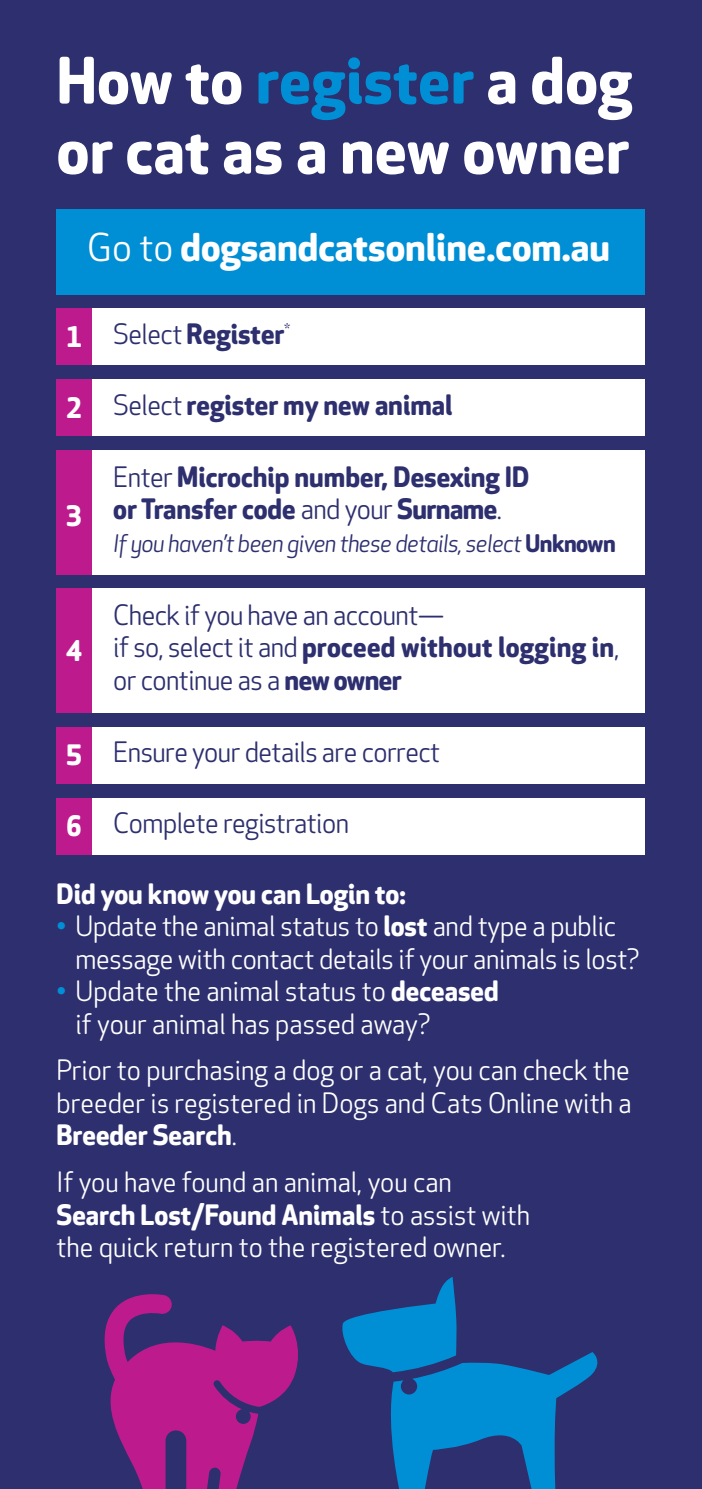
<style>
.page{position:relative;width:702px;height:1489px;background:#fff}
.page>*{position:absolute;margin:0;border:0;box-sizing:border-box;transform-origin:0 0}
.t1{font:700 62.5px/70px "Apex Rounded";letter-spacing:.01em;color:#fff}
.t2{font:700 37.5px "Apex Rounded";color:#fff}
.t3{font:27.5px/32.5px "Apex Rounded";color:#fff}
.t4{font:27.5px/32.5px "Apex Rounded";letter-spacing:-.02em;color:#2d2f6e}
.t5{font:700 27.5px/32.5px "Apex Rounded";color:#2d2f6e}
.t6{font:700 27.5px "Apex Rounded";color:#fff}
.t7{font:italic 23.75px "Apex Rounded";letter-spacing:-.025em;color:#2d2f6e}
.s1{color:#008fd5}
.s2{font-weight:400}
.s3{font-weight:700;font-style:normal}
.s4{font-weight:700}
</style>
<div class="page">
<div style="left:0;top:0;width:702px;height:1488px;background:#2d2f6e"></div>
<div style="left:56px;top:209px;width:589px;height:85px;background:#008fd5"></div>
<div style="left:92px;top:308px;width:553px;height:57px;background:#fff"></div>
<div style="left:92px;top:379px;width:553px;height:57px;background:#fff"></div>
<div style="left:92px;top:588px;width:553px;height:124px;background:#fff"></div>
<div style="left:92px;top:726px;width:553px;height:57px;background:#fff"></div>
<div style="left:92px;top:797px;width:553px;height:57px;background:#fff"></div>
<div style="left:92px;top:450px;width:553px;height:124px;background:#fff"></div>
<div style="left:56px;top:379px;width:36px;height:57px;background:#bd1b8d"></div>
<div style="left:56px;top:588px;width:36px;height:124px;background:#bd1b8d"></div>
<div style="left:56px;top:726px;width:36px;height:57px;background:#bd1b8d"></div>
<div style="left:56px;top:797px;width:36px;height:57px;background:#bd1b8d"></div>
<div style="left:56px;top:450px;width:36px;height:124px;background:#bd1b8d"></div>
<div style="left:56px;top:308px;width:36px;height:57px;background:#bd1b8d"></div>
<svg style="left:104px;top:1294px;width:194px;height:194px"></svg>
<svg style="left:342px;top:1277px;width:256px;height:211px"></svg>
<h1 class="t1" style="left:57px;top:47px;width:577px">How to <span class="s1">register</span> a dog or cat as a new owner</h1>
<h2 class="t2" style="left:87px;top:225px;width:524px"><span class="s2">Go to</span> dogsandcatsonline.com.au</h2>
<p class="t6" style="left:66px;top:321px;width:18px">1</p>
<p class="t6" style="left:66px;top:392px;width:18px">2</p>
<p class="t6" style="left:66px;top:500px;width:18px">3</p>
<p class="t5" style="left:113px;top:318px;width:178px"><span class="s2">Select</span> Register<sup>*</sup></p>
<p class="t5" style="left:113px;top:389px;width:340px"><span class="s2">Select</span> register my new animal</p>
<p class="t5" style="left:113px;top:461px;width:418px"><span class="s2">Enter</span> Microchip number, Desexing ID or Transfer code <span class="s2">and your</span> Surname<span class="s2">.</span></p>
<p class="t7" style="left:113px;top:530px;width:504px">If you haven’t been given these details, select <span class="s3">Unknown</span></p>
<p class="t6" style="left:66px;top:634px;width:18px">4</p>
<p class="t6" style="left:66px;top:739px;width:18px">5</p>
<p class="t6" style="left:66px;top:810px;width:18px">6</p>
<p class="t4" style="left:113px;top:599px;width:507px">Check if you have an account—<br>if so, select it and <span class="s4">proceed without logging in</span>, or continue as a <span class="s4">new owner</span></p>
<p class="t4" style="left:113px;top:736px;width:328px">Ensure your details are correct</p>
<p class="t4" style="left:113px;top:807px;width:237px">Complete registration</p>
<p class="t6" style="left:56px;top:877px;width:351px">Did you know you can Login to:</p>
<p class="t3" style="left:75px;top:910px;width:565px;text-indent:-19px"><span class="s1">•</span> Update the animal status to <span class="s4">lost</span> and type a public message with contact details if your animals is lost?</p>
<p class="t3" style="left:75px;top:975px;width:425px;text-indent:-19px"><span class="s1">•</span> Update the animal status to <span class="s4">deceased </span>if your animal has passed away?</p>
<p class="t3" style="left:56px;top:1055px;width:576px;text-align:justify">Prior to purchasing a dog or a cat, you can check the breeder is registered in Dogs and Cats Online with a <span class="s4">Breeder Search</span>.</p>
<p class="t3" style="left:56px;top:1166px;width:475px">If you have found an animal, you can<br><span class="s4">Search Lost/Found Animals</span> to assist with the quick return to the registered owner.</p>
</div>
